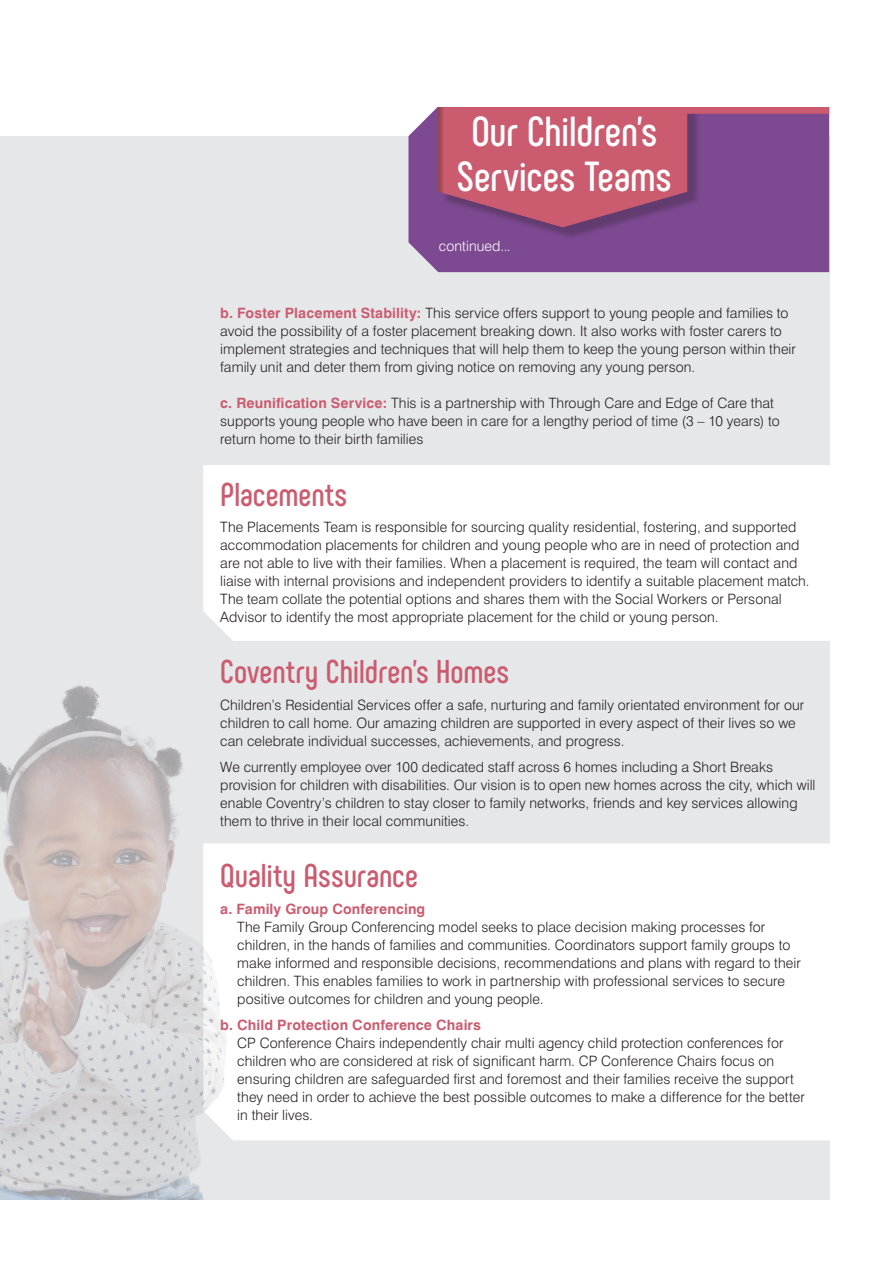
<style>
.page{position:relative;width:893px;height:1263px;background:#fff}
.page>*{position:absolute;margin:0;border:0;box-sizing:border-box;transform-origin:0 0}
.t1{font:700 42px/45px "Phenomena";letter-spacing:-.005em;color:#fff;text-align:center}
.t2{font:700 33px "Phenomena";letter-spacing:-.005em;color:#cb5c70}
.t3{font:300 14.25px/18px "Swiss 721 BT";letter-spacing:.005em;color:#231f20}
.t4{font:700 14.25px "Swiss 721 BT";letter-spacing:.01em;color:#cb5c70}
.t5{font:300 14.25px "Swiss 721 BT";letter-spacing:.005em;color:#fff}
.s1{font-weight:700;color:#cb5c70}
</style>
<div class="page">
<div style="left:0;top:136px;width:829px;height:1063px;background:#e6e7e9"></div>
<div style="left:248px;top:843px;width:582px;height:297px;background:#fff"></div>
<img style="left:0;top:685px;width:248px;height:514px">
<div style="left:203px;top:465px;width:626px;height:176px;background:#fff"></div>
<div style="left:408px;top:109px;width:421px;height:163px;background:#7d4991"></div>
<div style="left:442px;top:91px;width:258px;height:149px;background:#231f20;opacity:.3"></div>
<div style="left:435px;top:87px;width:254px;height:142px;background:#231f20;opacity:.3"></div>
<div style="left:681px;top:106px;width:148px;height:8px;background:#cb5c70"></div>
<div style="left:429px;top:60px;width:420px;height:46px;background:#fff"></div>
<p class="t1" style="left:457px;top:109px;width:216px">Our Children’s<br>Services Teams</p>
<p class="t5" style="left:439px;top:237px;width:73px">continued...</p>
<p class="t3" style="left:220px;top:304px;width:577px"><span class="s1">b. Foster Placement Stability:</span> This service offers support to young people and families to avoid the possibility of a foster placement breaking down. It also works with foster carers to implement strategies and techniques that will help them to keep the young person within their family unit and deter them from giving notice on removing any young person.</p>
<p class="t3" style="left:220px;top:394px;width:561px"><span class="s1">c. Reunification Service:</span> This is a partnership with Through Care and Edge of Care that supports young people who have been in care for a lengthy period of time (3 – 10 years) to return home to their birth families</p>
<p class="t2" style="left:220px;top:474px;width:128px">Placements</p>
<p class="t3" style="left:220px;top:518px;width:591px">The Placements Team is responsible for sourcing quality residential, fostering, and supported accommodation placements for children and young people who are in need of protection and are not able to live with their families. When a placement is required, the team will contact and liaise with internal provisions and independent providers to identify a suitable placement match.<br>The team collate the potential options and shares them with the Social Workers or Personal Advisor to identify the most appropriate placement for the child or young person.</p>
<p class="t2" style="left:220px;top:652px;width:291px">Coventry Children’s Homes</p>
<p class="t3" style="left:220px;top:696px;width:585px">Children’s Residential Services offer a safe, nurturing and family orientated environment for our children to call home. Our amazing children are supported in every aspect of their lives so we can celebrate individual successes, achievements, and progress.</p>
<p class="t3" style="left:220px;top:758px;width:597px">We currently employee over 100 dedicated staff across 6 homes including a Short Breaks provision for children with disabilities. Our vision is to open new homes across the city, which will enable Coventry’s children to stay closer to family networks, friends and key services allowing them to thrive in their local communities.</p>
<p class="t2" style="left:220px;top:856px;width:199px">Quality Assurance</p>
<p class="t4" style="left:220px;top:900px;width:207px">a. Family Group Conferencing</p>
<p class="t3" style="left:237px;top:917px;width:565px">The Family Group Conferencing model seeks to place decision making processes for children, in the hands of families and communities. Coordinators support family groups to make informed and responsible decisions, recommendations and plans with regard to their children. This enables families to work in partnership with professional services to secure positive outcomes for children and young people.</p>
<p class="t4" style="left:220px;top:1016px;width:262px">b. Child Protection Conference Chairs</p>
<p class="t3" style="left:237px;top:1034px;width:569px">CP Conference Chairs independently chair multi agency child protection conferences for children who are considered at risk of significant harm. CP Conference Chairs focus on ensuring children are safeguarded first and foremost and their families receive the support they need in order to achieve the best possible outcomes to make a difference for the better in their lives.</p>
</div>
